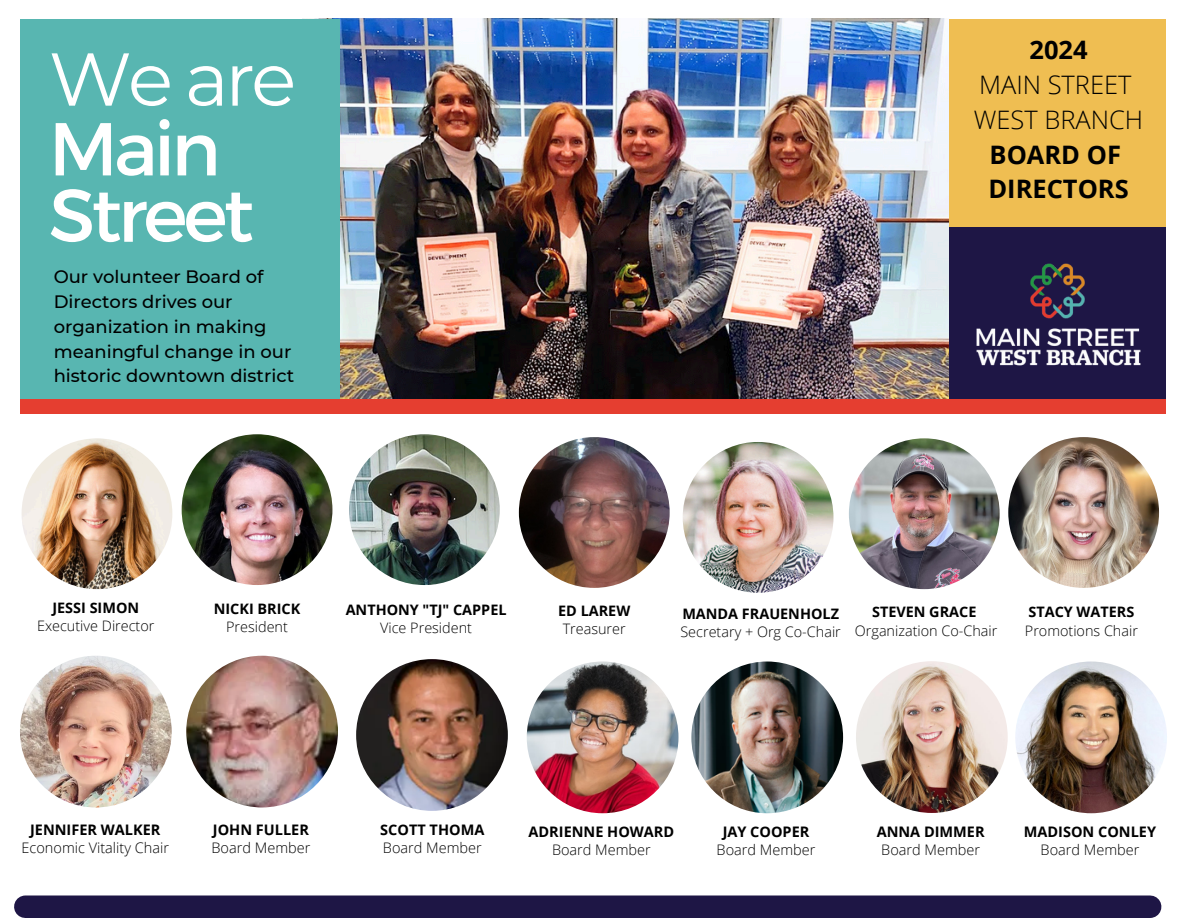
<style>
.page{position:relative;width:1188px;height:918px;background:#fff}
.page>*{position:absolute;margin:0;border:0;box-sizing:border-box;transform-origin:0 0}
.t1{font:74.7px/68.1px "Montserrat";letter-spacing:-.05em;color:#fff}
.t2{font:700 25.5px/34.8px "Open Sans";color:#000;text-align:center}
.t3{font:500 18px/24.8px "Montserrat";color:#000}
.t4{font:700 14.55px/18.1px "Open Sans";color:#000;text-align:center}
.t5{font:300 14.55px "Open Sans";color:#000}
.t6{font:300 14.4px/18px "Open Sans";color:#000}
.t7{font:700 14.4px "Open Sans";color:#000}
.s1{font-weight:300}
.s2{font-weight:700}
</style>
<div class="page">
<div style="left:846px;top:19px;width:320px;height:380px;background:#efbe52"></div>
<div style="left:20px;top:362px;width:1146px;height:51px;background:#e53e30"></div>
<img style="left:340px;top:19px;width:609px;height:380px">
<div style="left:20px;top:19px;width:320px;height:380px;background:#58b6b1"></div>
<div style="left:949px;top:227px;width:217px;height:172px;background:#1e1645"></div>
<div style="left:25px;top:896px;width:1125px;height:22px;background:#1e1645"></div>
<img style="left:527px;top:662px;width:151px;height:151px;border-radius:50%">
<img style="left:519px;top:437px;width:151px;height:151px;border-radius:50%">
<img style="left:182px;top:434px;width:150px;height:151px;border-radius:50%">
<img style="left:349px;top:434px;width:151px;height:151px;border-radius:50%">
<img style="left:849px;top:438px;width:151px;height:151px;border-radius:50%">
<img style="left:976px;top:263px;width:165px;height:103px">
<img style="left:356px;top:659px;width:152px;height:152px;border-radius:50%">
<img style="left:20px;top:656px;width:152px;height:151px;border-radius:50%">
<img style="left:186px;top:656px;width:152px;height:151px;border-radius:50%">
<img style="left:691px;top:662px;width:152px;height:151px;border-radius:50%">
<img style="left:856px;top:661px;width:152px;height:152px;border-radius:50%">
<img style="left:22px;top:438px;width:150px;height:151px;border-radius:50%">
<img style="left:1015px;top:662px;width:152px;height:151px;border-radius:50%">
<img style="left:1008px;top:437px;width:151px;height:151px;border-radius:50%">
<img style="left:683px;top:442px;width:150px;height:151px;border-radius:50%">
<p class="t1" style="left:49px;top:45px;width:249px">We are<br>Main<br>Street</p>
<p class="t3" style="left:54px;top:265px;width:242px">Our volunteer Board of<br>Directors drives our organization in making meaningful change in our historic downtown district</p>
<p class="t2" style="left:974px;top:32px;width:171px">2024<br><span class="s1">MAIN STREET<br>WEST BRANCH<br></span>BOARD OF<br>DIRECTORS</p>
<p class="t7" style="left:52px;top:598px;width:88px">JESSI SIMON</p>
<p class="t6" style="left:37px;top:616px;width:119px">Executive Director</p>
<p class="t7" style="left:214px;top:598px;width:88px">NICKI BRICK</p>
<p class="t6" style="left:226px;top:617px;width:63px">President</p>
<p class="t7" style="left:346px;top:600px;width:162px">ANTHONY "TJ" CAPPEL</p>
<p class="t6" style="left:380px;top:618px;width:93px">Vice President</p>
<p class="t7" style="left:558px;top:601px;width:74px">ED LAREW</p>
<p class="t6" style="left:563px;top:620px;width:65px">Treasurer</p>
<p class="t6" style="left:680px;top:605px;width:162px"><span class="s2">MANDA FRAUENHOLZ<br></span>Secretary + Org Co-Chair</p>
<p class="t7" style="left:872px;top:602px;width:106px">STEVEN GRACE</p>
<p class="t6" style="left:855px;top:621px;width:144px">Organization Co-Chair</p>
<p class="t7" style="left:1029px;top:602px;width:107px">STACY WATERS</p>
<p class="t6" style="left:1025px;top:622px;width:115px">Promotions Chair</p>
<p class="t4" style="left:30px;top:820px;width:132px">JENNIFER WALKER</p>
<p class="t5" style="left:22px;top:837px;width:149px">Economic Vitality Chair</p>
<p class="t4" style="left:213px;top:820px;width:98px">JOHN FULLER</p>
<p class="t5" style="left:212px;top:837px;width:100px">Board Member</p>
<p class="t4" style="left:380px;top:820px;width:106px">SCOTT THOMA</p>
<p class="t5" style="left:383px;top:837px;width:100px">Board Member</p>
<p class="t4" style="left:529px;top:822px;width:147px">ADRIENNE HOWARD<br><span class="s1">Board Member</span></p>
<p class="t4" style="left:723px;top:823px;width:88px">JAY COOPER</p>
<p class="t5" style="left:717px;top:840px;width:100px">Board Member</p>
<p class="t4" style="left:877px;top:822px;width:109px">ANNA DIMMER</p>
<h4 class="t5" style="left:881px;top:840px;width:100px">Board Member</h4>
<p class="t4" style="left:1024px;top:823px;width:134px">MADISON CONLEY</p>
<p class="t5" style="left:1041px;top:840px;width:100px">Board Member</p>
</div>
